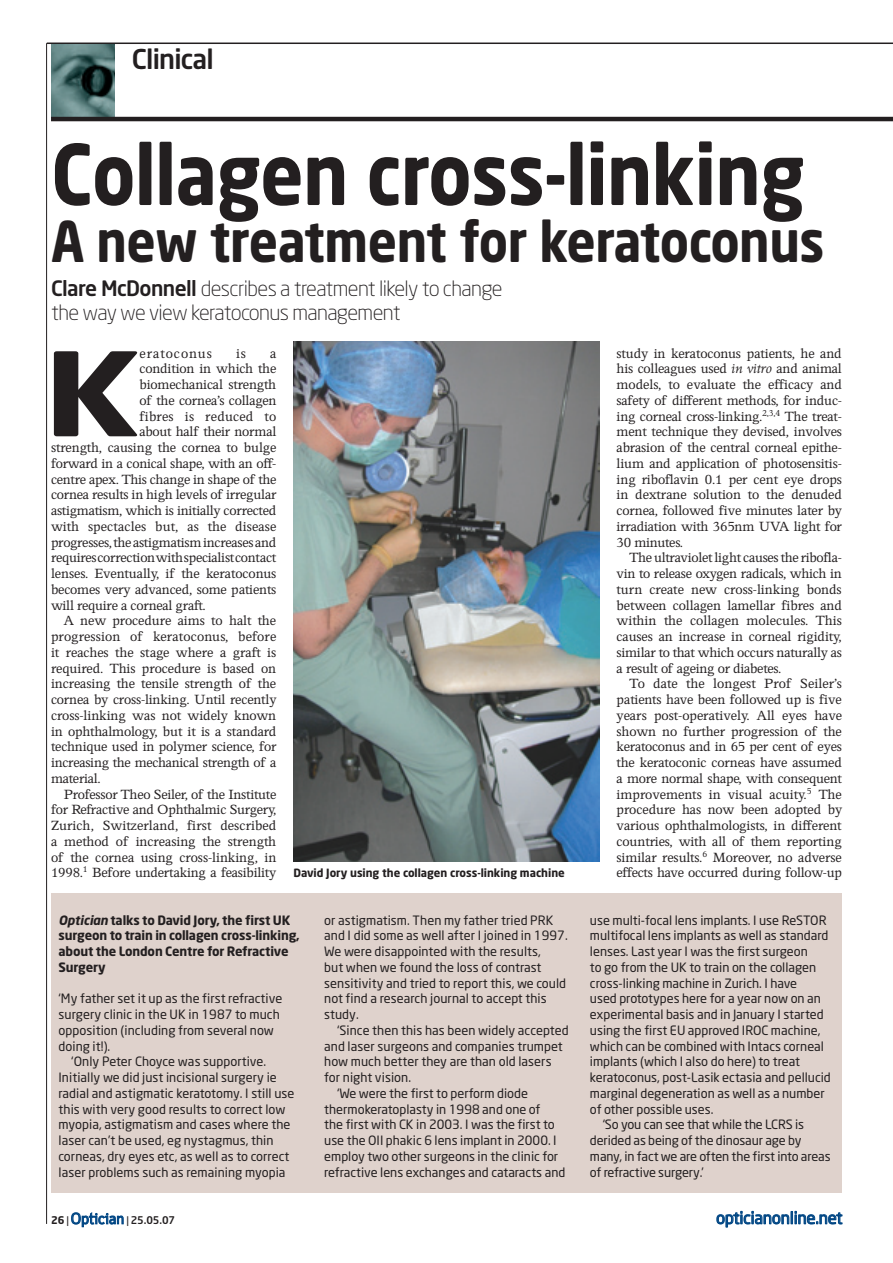
<style>
.page{position:relative;width:893px;height:1263px;background:#fff}
.page>*{position:absolute;margin:0;border:0;box-sizing:border-box;transform-origin:0 0}
._1__Drop_cap{font:700 114.45px "Neo Sans";color:#231f20;scale:1.25 1}
._3__Head{font:700 82.5px "Neo Sans";letter-spacing:-.01em;color:#231f20;scale:.9 1}
._3__Head-2{font:700 55.5px "Neo Sans";letter-spacing:-.01em;color:#231f20;scale:.9 1}
.t1{font:500 27px "Neo Sans";letter-spacing:-.03em;color:#231f20}
._3__Standfirst{font:300 21px/24px "Neo Sans";letter-spacing:-.03em;color:#231f20}
.t2{font:16.5px "Neo Sans";letter-spacing:-.01em;color:#004684}
._1__Body{font:15px/15.8px "Perrywood";letter-spacing:-.02em;color:#231f20;text-align:justify}
._1__Drop_cap-2{font:15px "Perrywood";letter-spacing:-.02em;color:#231f20}
._1__Drop_cap-3{font:15px "Perrywood";color:#231f20}
.t3{font:15px "Felbridge";letter-spacing:.01em;color:#004684;scale:.91 1}
._1__Drop_cap-4{font:15px "Perrywood";letter-spacing:.01em;color:#231f20}
._1__Drop_cap-5{font:15px "Perrywood";letter-spacing:.06em;color:#231f20}
._1__Body_sans_NI{font:12.75px/15.8px "Neo Sans";color:#231f20}
._1__Body_sans_NI-2{font:700 12.75px/15.8px "Neo Sans";letter-spacing:-.01em;color:#231f20}
._4__Caption{font:700 11.25px "Neo Sans";letter-spacing:-.005em;color:#231f20}
.s1{font-weight:500}
.s2{font-family:"Perrywood MT Std";font-style:italic}
.s3{font-family:"Neo Sans Pro";font-style:italic}
.s4{font-family:"Neo Sans";font-weight:700;font-size:10.5px;color:#231f20}
.s5{font-family:"Neo Sans";font-size:10.5px;color:#231f20}
.s6{font-family:"Neo Sans";font-weight:500;font-size:10.5px;color:#231f20}
</style>
<div class="page">
<hr style="left:46px;top:43px;width:1px;height:1181px;background:#231f20">
<svg style="left:716px;top:1211px;width:127px;height:17px"></svg>
<img style="left:51px;top:44px;width:64px;height:73px">
<svg style="left:71px;top:1212px;width:53px;height:15px"></svg>
<hr style="left:47px;top:43px;width:846px;height:1px;background:#231f20">
<hr style="left:51px;top:117px;width:842px;height:4px;background:#231f20">
<div style="left:51px;top:893px;width:791px;height:299px;background:#dfd2cc"></div>
<img style="left:293px;top:342px;width:307px;height:519px">
<p class="t1" style="left:132px;top:42px;width:84px">Clinical</p>
<p class="_3__Head" style="left:51px;top:122px;width:839px">Collagen cross-linking</p>
<p class="_3__Head-2" style="left:51px;top:206px;width:861px">A new treatment for keratoconus</p>
<p class="_3__Standfirst" style="left:51px;top:276px;width:453px"><span class="s1">Clare McDonnell</span> describes a treatment likely to change the way we view keratoconus management</p>
<p class="_1__Body" style="left:617px;top:345px;width:227px">study in keratoconus patients, he and his colleagues used <span class="s2">in vitro</span> and animal models, to evaluate the efficacy and safety of different methods, for induc&shy;ing corneal cross-linking.<sup>2,3,4</sup> The treat&shy;ment technique they devised, involves abrasion of the central corneal epithe&shy;lium and application of photosensitis&shy;ing riboflavin 0.1 per cent eye drops in dextrane solution to the denuded cornea, followed five minutes later by irradiation with 365nm UVA light for 30 minutes.</p>
<p class="_1__Body" style="left:617px;top:550px;width:227px;text-indent:13px">The ultraviolet light causes the ribofla&shy;vin to release oxygen radicals, which in turn create new cross-linking bonds between collagen lamellar fibres and within the collagen molecules. This causes an increase in corneal rigidity, similar to that which occurs naturally as a result of ageing or diabetes.</p>
<p class="_1__Body" style="left:617px;top:676px;width:227px;text-indent:13px">To date the longest Prof Seiler’s patients have been followed up is five years post-operatively. All eyes have shown no further progression of the keratoconus and in 65 per cent of eyes the keratoconic corneas have assumed a more normal shape, with consequent improvements in visual acuity.<sup>5</sup> The procedure has now been adopted by various ophthalmologists, in different countries, with all of them reporting similar results.<sup>6</sup> Moreover, no adverse</p>
<p class="_4__Caption" style="left:293px;top:866px;width:273px">David Jory using the collagen cross-linking machine</p>
<p class="_1__Body" style="left:617px;top:865px;width:227px">effects have occurred during follow-up</p>
<p class="_1__Body_sans_NI-2" style="left:59px;top:912px;width:243px"><span class="s3">Optician</span> talks to David Jory, the first UK surgeon to train in collagen cross-linking, about the London Centre for Refractive Surgery</p>
<p class="_1__Body_sans_NI" style="left:59px;top:990px;width:225px">‘My father set it up as the first refractive surgery clinic in the UK in 1987 to much opposition (including from several now doing it!).</p>
<p class="_1__Body_sans_NI" style="left:59px;top:1053px;width:237px;text-indent:13px">‘Only Peter Choyce was supportive.<br>Initially we did just incisional surgery ie radial and astigmatic keratotomy. I still use this with very good results to correct low myopia, astigmatism and cases where the laser can’t be used, eg nystagmus, thin corneas, dry eyes etc, as well as to correct laser problems such as remaining myopia</p>
<p class="_1__Drop_cap" style="left:44px;top:320px;width:79px">K</p>
<p class="_1__Drop_cap-5" style="left:139px;top:345px;width:74px">eratoconus</p>
<p class="_1__Drop_cap-2" style="left:236px;top:345px;width:12px">is</p>
<p class="_1__Drop_cap-2" style="left:270px;top:345px;width:8px">a</p>
<p class="_1__Drop_cap-2" style="left:139px;top:361px;width:138px">condition in which the</p>
<p class="_1__Drop_cap-2" style="left:139px;top:376px;width:138px">biomechanical strength</p>
<p class="_1__Drop_cap-2" style="left:139px;top:392px;width:139px">of the cornea’s collagen</p>
<p class="_1__Drop_cap-4" style="left:139px;top:408px;width:138px">fibres is reduced to</p>
<p class="_1__Drop_cap-2" style="left:139px;top:424px;width:138px">about half their normal</p>
<p class="_1__Drop_cap-2" style="left:51px;top:439px;width:227px">strength, causing the cornea to bulge</p>
<p class="_1__Drop_cap-2" style="left:51px;top:455px;width:227px">forward in a conical shape, with an off-</p>
<p class="_1__Drop_cap-2" style="left:51px;top:471px;width:227px">centre apex. This change in shape of the</p>
<p class="_1__Drop_cap-2" style="left:51px;top:487px;width:227px">cornea results in high levels of irregular</p>
<p class="_1__Drop_cap-2" style="left:51px;top:502px;width:227px">astigmatism, which is initially corrected</p>
<p class="_1__Drop_cap-3" style="left:51px;top:518px;width:227px">with spectacles but, as the disease</p>
<p class="_1__Drop_cap-2" style="left:51px;top:534px;width:227px">progresses, the astigmatism increases and</p>
<p class="_1__Drop_cap-2" style="left:51px;top:550px;width:227px">requires correction with specialist contact</p>
<p class="_1__Drop_cap-2" style="left:51px;top:565px;width:227px">lenses. Eventually, if the keratoconus</p>
<p class="_1__Drop_cap-2" style="left:51px;top:581px;width:227px">becomes very advanced, some patients</p>
<p class="_1__Drop_cap-2" style="left:51px;top:597px;width:156px">will require a corneal graft.</p>
<p class="_1__Body" style="left:51px;top:613px;width:227px;text-indent:13px">A new procedure aims to halt the progression of keratoconus, before it reaches the stage where a graft is required. This procedure is based on increasing the tensile strength of the cornea by cross-linking. Until recently cross-linking was not widely known in ophthalmology, but it is a standard technique used in polymer science, for increasing the mechanical strength of a material.</p>
<p class="_1__Body" style="left:51px;top:786px;width:227px;text-indent:13px">Professor Theo Seiler, of the Institute for Refractive and Ophthalmic Surgery, Zurich, Switzerland, first described a method of increasing the strength of the cornea using cross-linking, in 1998.<sup>1</sup> Before undertaking a feasibility</p>
<p class="_1__Body_sans_NI" style="left:324px;top:912px;width:245px">or astigmatism. Then my father tried PRK and I did some as well after I joined in 1997.<br>We were disappointed with the results,<br>but when we found the loss of contrast sensitivity and tried to report this, we could not find a research journal to accept this study.</p>
<p class="_1__Body_sans_NI" style="left:324px;top:1022px;width:246px;text-indent:13px">‘Since then this has been widely accepted and laser surgeons and companies trumpet how much better they are than old lasers for night vision.</p>
<p class="_1__Body_sans_NI" style="left:324px;top:1085px;width:243px;text-indent:13px">‘We were the first to perform diode thermokeratoplasty in 1998 and one of<br>the first with CK in 2003. I was the first to use the OII phakic 6 lens implant in 2000. I employ two other surgeons in the clinic for refractive lens exchanges and cataracts and</p>
<p class="_1__Body_sans_NI" style="left:590px;top:912px;width:242px">use multi-focal lens implants. I use ReSTOR multifocal lens implants as well as standard lenses. Last year I was the first surgeon<br>to go from the UK to train on the collagen cross-linking machine in Zurich. I have<br>used prototypes here for a year now on an experimental basis and in January I started using the first EU approved IROC machine, which can be combined with Intacs corneal implants (which I also do here) to treat keratoconus, post-Lasik ectasia and pellucid marginal degeneration as well as a number of other possible uses.</p>
<p class="_1__Body_sans_NI" style="left:590px;top:1116px;width:242px;text-indent:13px">‘So you can see that while the LCRS is derided as being of the dinosaur age by many, in fact we are often the first into areas of refractive surgery.’</p>
<p class="t3" style="left:51px;top:1209px;width:138px"><span class="s4">26</span> <span class="s5">|</span> Optician <span class="s5">|</span> <span class="s6">25.05.07</span></p>
<p class="t2" style="left:716px;top:1208px;width:128px">opticianonline.net</p>
</div>
